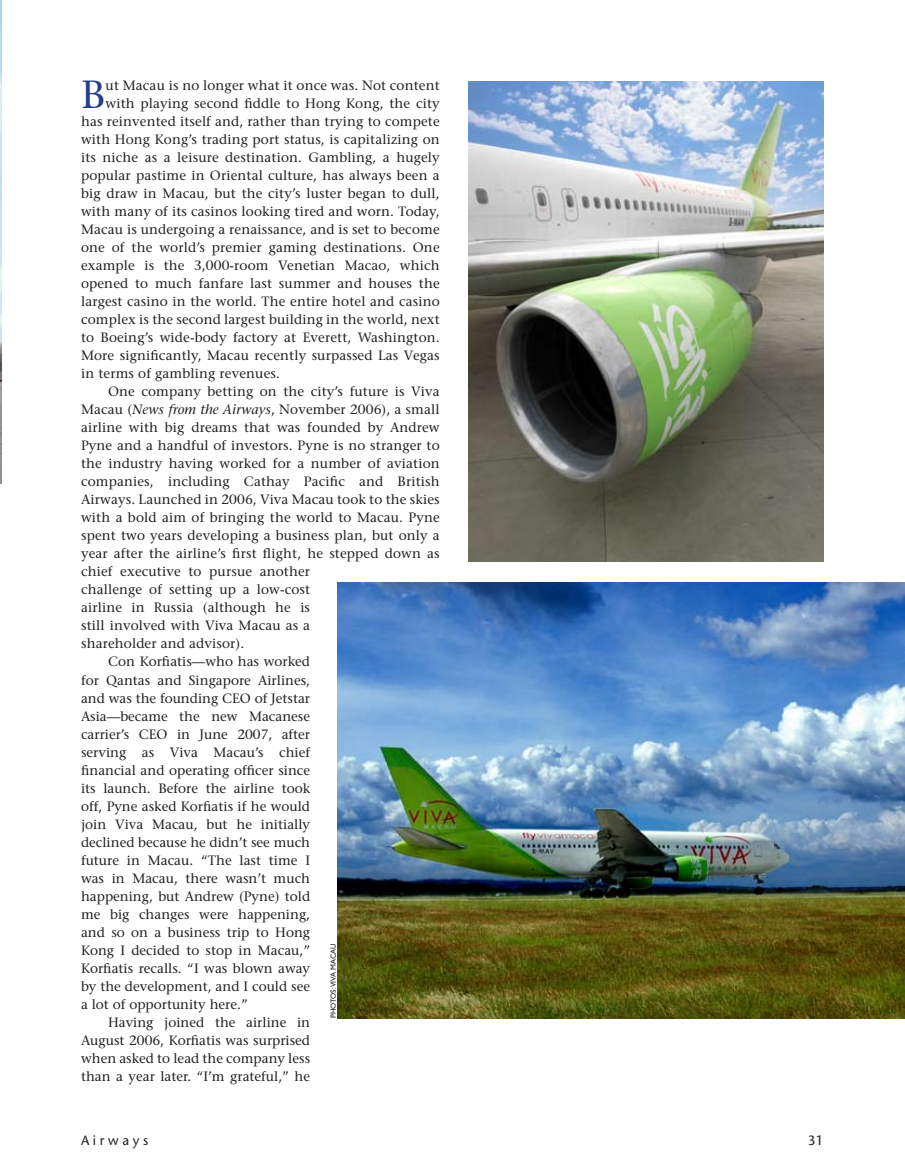
<style>
.page{position:relative;width:905px;height:1175px;background:#fff}
.page>*{position:absolute;margin:0;border:0;box-sizing:border-box;transform-origin:0 0}
.t1{font:39.15px "Stone Serif";color:#223e8d}
.t2{font:13.5px "Stone Serif";letter-spacing:.01em;color:#231f20}
.t3{font:13.5px "Stone Sans";letter-spacing:.27em;color:#231f20}
.t4{font:7.5px "Gill Sans";color:#231f20}
.s1{font-style:italic}
</style>
<div class="page">
<img style="left:0;top:0;width:1px;height:483px">
<img style="left:468px;top:81px;width:356px;height:480px">
<img style="left:337px;top:582px;width:567px;height:436px">
<h1 class="t1" style="left:81px;top:71px;width:26px">B</h1>
<p class="t2" style="left:106px;top:77px;width:335px">ut Macau is no longer what it once was. Not content</p>
<p class="t2" style="left:106px;top:95px;width:335px">with playing second fiddle to Hong Kong, the city</p>
<p class="t2" style="left:81px;top:113px;width:360px">has reinvented itself and, rather than trying to compete</p>
<p class="t2" style="left:81px;top:131px;width:360px">with Hong Kong’s trading port status, is capitalizing on</p>
<p class="t2" style="left:81px;top:149px;width:360px">its niche as a leisure destination. Gambling, a hugely</p>
<p class="t2" style="left:81px;top:167px;width:360px">popular pastime in Oriental culture, has always been a</p>
<p class="t2" style="left:81px;top:185px;width:360px">big draw in Macau, but the city’s luster began to dull,</p>
<p class="t2" style="left:81px;top:203px;width:360px">with many of its casinos looking tired and worn. Today,</p>
<p class="t2" style="left:81px;top:221px;width:360px">Macau is undergoing a renaissance, and is set to become</p>
<p class="t2" style="left:81px;top:239px;width:360px">one of the world’s premier gaming destinations. One</p>
<p class="t2" style="left:81px;top:257px;width:360px">example is the 3,000-room Venetian Macao, which</p>
<p class="t2" style="left:81px;top:275px;width:360px">opened to much fanfare last summer and houses the</p>
<p class="t2" style="left:81px;top:293px;width:360px">largest casino in the world. The entire hotel and casino</p>
<p class="t2" style="left:81px;top:311px;width:360px">complex is the second largest building in the world, next</p>
<p class="t2" style="left:81px;top:329px;width:360px">to Boeing’s wide-body factory at Everett, Washington.</p>
<p class="t2" style="left:81px;top:347px;width:360px">More significantly, Macau recently surpassed Las Vegas</p>
<p class="t2" style="left:81px;top:365px;width:200px">in terms of gambling revenues.</p>
<p class="t2" style="left:108px;top:383px;width:333px">One company betting on the city’s future is Viva</p>
<p class="t2" style="left:81px;top:401px;width:360px">Macau (<span class="s1">News from the Airways</span>, November 2006), a small</p>
<p class="t2" style="left:81px;top:419px;width:360px">airline with big dreams that was founded by Andrew</p>
<p class="t2" style="left:81px;top:437px;width:360px">Pyne and a handful of investors. Pyne is no stranger to</p>
<p class="t2" style="left:81px;top:455px;width:360px">the industry having worked for a number of aviation</p>
<p class="t2" style="left:81px;top:473px;width:360px">companies, including Cathay Pacific and British</p>
<p class="t2" style="left:81px;top:491px;width:360px">Airways. Launched in 2006, Viva Macau took to the skies</p>
<p class="t2" style="left:81px;top:509px;width:360px">with a bold aim of bringing the world to Macau. Pyne</p>
<p class="t2" style="left:81px;top:527px;width:360px">spent two years developing a business plan, but only a</p>
<p class="t2" style="left:81px;top:545px;width:360px">year after the airline’s first flight, he stepped down as</p>
<p class="t2" style="left:81px;top:563px;width:231px">chief executive to pursue another</p>
<p class="t2" style="left:81px;top:581px;width:231px">challenge of setting up a low-cost</p>
<p class="t2" style="left:81px;top:599px;width:230px">airline in Russia (although he is</p>
<p class="t2" style="left:81px;top:617px;width:230px">still involved with Viva Macau as a</p>
<p class="t2" style="left:81px;top:635px;width:165px">shareholder and advisor).</p>
<p class="t2" style="left:108px;top:653px;width:203px">Con Korfiatis—who has worked</p>
<p class="t2" style="left:81px;top:671px;width:230px">for Qantas and Singapore Airlines,</p>
<p class="t2" style="left:81px;top:689px;width:231px">and was the founding CEO of Jetstar</p>
<p class="t2" style="left:81px;top:707px;width:231px">Asia—became the new Macanese</p>
<p class="t2" style="left:81px;top:725px;width:230px">carrier’s CEO in June 2007, after</p>
<p class="t2" style="left:81px;top:743px;width:230px">serving as Viva Macau’s chief</p>
<p class="t2" style="left:81px;top:761px;width:230px">financial and operating officer since</p>
<p class="t2" style="left:81px;top:779px;width:230px">its launch. Before the airline took</p>
<p class="t2" style="left:81px;top:797px;width:230px">off, Pyne asked Korfiatis if he would</p>
<p class="t2" style="left:81px;top:815px;width:230px">join Viva Macau, but he initially</p>
<p class="t2" style="left:81px;top:833px;width:230px">declined because he didn’t see much</p>
<p class="t2" style="left:81px;top:851px;width:230px">future in Macau. “The last time I</p>
<p class="t2" style="left:81px;top:869px;width:230px">was in Macau, there wasn’t much</p>
<p class="t2" style="left:81px;top:887px;width:231px">happening, but Andrew (Pyne) told</p>
<p class="t2" style="left:81px;top:905px;width:230px">me big changes were happening,</p>
<p class="t2" style="left:81px;top:923px;width:230px">and so on a business trip to Hong</p>
<p class="t2" style="left:81px;top:941px;width:230px">Kong I decided to stop in Macau,”</p>
<p class="t2" style="left:81px;top:959px;width:231px">Korfiatis recalls. “I was blown away</p>
<p class="t2" style="left:81px;top:977px;width:230px">by the development, and I could see</p>
<p class="t2" style="left:81px;top:995px;width:168px">a lot of opportunity here.”</p>
<p class="t2" style="left:108px;top:1013px;width:203px">Having joined the airline in</p>
<p class="t2" style="left:81px;top:1031px;width:230px">August 2006, Korfiatis was surprised</p>
<p class="t2" style="left:81px;top:1049px;width:231px">when asked to lead the company less</p>
<p class="t2" style="left:81px;top:1067px;width:230px">than a year later. “I’m grateful,” he</p>
<p class="t4" style="left:329px;top:1018px;width:76px;rotate:-90deg">PHOTOS:VIVA MACAU</p>
<p class="t3" style="left:81px;top:1132px;width:69px">Airways</p>
<p class="t3" style="left:808px;top:1132px;width:17px">31</p>
</div>
